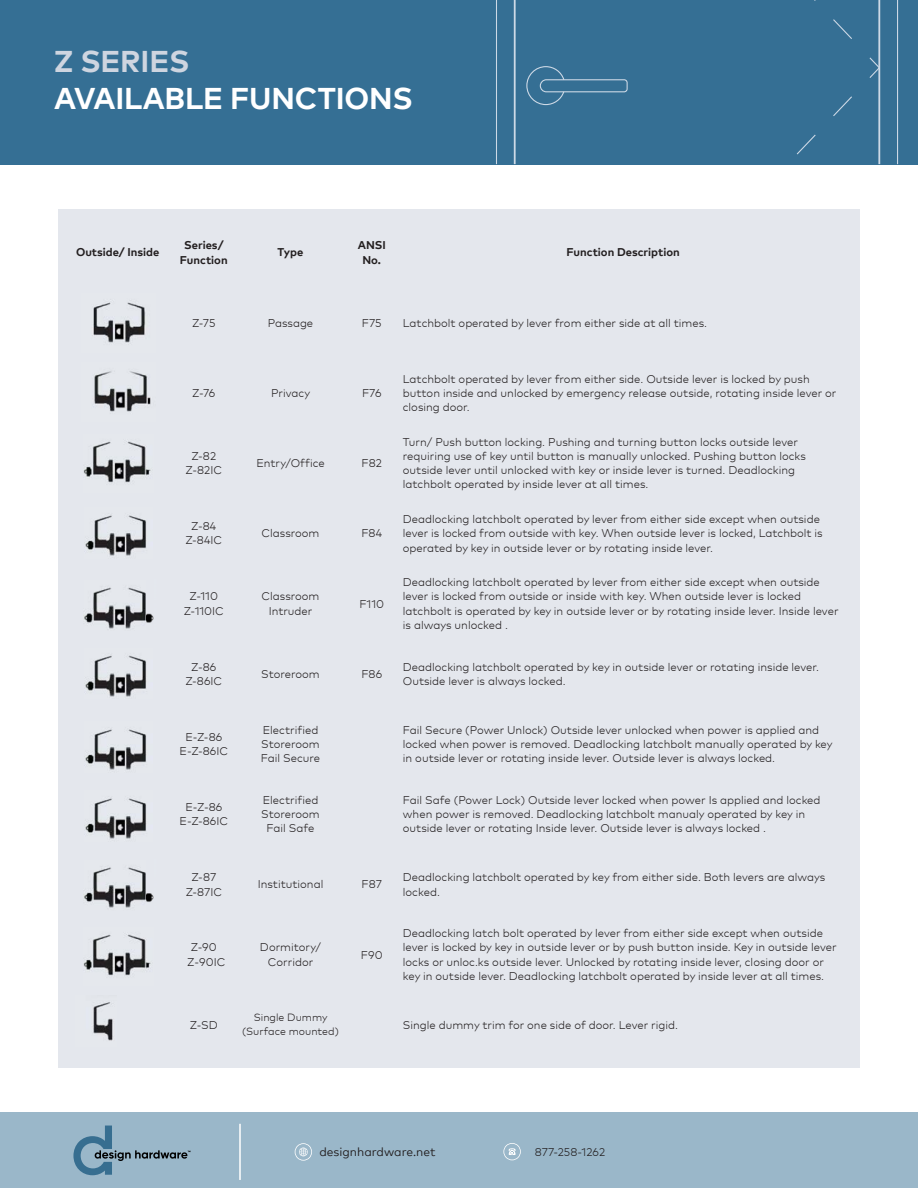
<style>
.page{position:relative;width:918px;height:1188px;background:#fff}
.page>*{position:absolute;margin:0;border:0;box-sizing:border-box;transform-origin:0 0}
.t1{font:700 30px "Mark Pro";letter-spacing:-.005em;color:#fff}
.t2{font:700 30px "Mark Pro";letter-spacing:-.005em;color:#ced5e0}
.t3{font:12px "Mark Pro";color:#231f20}
.t4{font:300 11.25px/14.2px "Mark Pro";color:#231f20;text-align:center}
.t5{font:700 11.25px/14.2px "Mark Pro";color:#231f20;text-align:center}
.t6{font:300 10.5px/14.2px "Mark Pro";color:#231f20;text-align:center}
</style>
<div class="page">
<div style="left:0;top:0;width:918px;height:165px;background:#356f94"></div>
<hr style="left:878px;top:0;width:2px;height:164px;background:#cdd9e6">
<hr style="left:514px;top:0;width:2px;height:164px;background:#cdd9e6">
<hr style="left:897px;top:0;width:1px;height:164px;background:#cdd9e6">
<hr style="left:496px;top:0;width:1px;height:164px;background:#cdd9e6">
<svg style="left:814px;top:0;width:38px;height:39px"></svg>
<svg style="left:869px;top:57px;width:10px;height:21px"></svg>
<svg style="left:526px;top:66px;width:326px;height:89px"></svg>
<div style="left:0;top:1112px;width:918px;height:76px;background:#9ab7c9"></div>
<svg style="left:73px;top:1126px;width:117px;height:49px"></svg>
<hr style="left:239px;top:1124px;width:2px;height:56px;background:#fff">
<svg style="left:295px;top:1143px;width:17px;height:18px"></svg>
<svg style="left:503px;top:1143px;width:18px;height:17px"></svg>
<div style="left:58px;top:209px;width:802px;height:859px;background:#e4e7ed"></div>
<img style="left:93px;top:302px;width:53px;height:41px">
<img style="left:94px;top:371px;width:57px;height:41px">
<img style="left:83px;top:441px;width:68px;height:42px">
<img style="left:83px;top:934px;width:68px;height:42px">
<img style="left:85px;top:515px;width:62px;height:41px">
<img style="left:85px;top:655px;width:62px;height:42px">
<img style="left:85px;top:729px;width:62px;height:41px">
<img style="left:85px;top:798px;width:62px;height:41px">
<img style="left:83px;top:587px;width:71px;height:42px">
<img style="left:146px;top:587px;width:6px;height:42px">
<img style="left:83px;top:867px;width:71px;height:41px">
<img style="left:146px;top:867px;width:6px;height:41px">
<img style="left:93px;top:1002px;width:20px;height:39px">
<h1 class="t2" style="left:54px;top:39px;width:137px">Z SERIES</h1>
<h1 class="t1" style="left:54px;top:76px;width:360px">AVAILABLE FUNCTIONS</h1>
<p class="t5" style="left:76px;top:244px;width:85px">Outside/ Inside</p>
<p class="t5" style="left:180px;top:237px;width:49px">Series/<br>Function</p>
<p class="t5" style="left:278px;top:244px;width:27px">Type</p>
<p class="t5" style="left:358px;top:237px;width:30px">ANSI<br>No.</p>
<p class="t5" style="left:567px;top:244px;width:115px">Function Description</p>
<p class="t4" style="left:192px;top:315px;width:25px">Z-75</p>
<p class="t4" style="left:268px;top:315px;width:47px">Passage</p>
<p class="t4" style="left:362px;top:315px;width:21px">F75</p>
<p class="t4" style="left:403px;top:315px;width:306px">Latchbolt operated by lever from either side at all times.</p>
<p class="t4" style="left:192px;top:385px;width:25px">Z-76</p>
<p class="t4" style="left:271px;top:385px;width:41px">Privacy</p>
<p class="t4" style="left:362px;top:385px;width:21px">F76</p>
<p class="t4" style="left:186px;top:448px;width:38px">Z-82<br>Z-82IC</p>
<p class="t4" style="left:256px;top:455px;width:70px">Entry/Office</p>
<p class="t4" style="left:362px;top:455px;width:22px">F82</p>
<p class="t4" style="left:185px;top:518px;width:38px">Z-84<br>Z-84IC</p>
<p class="t4" style="left:262px;top:525px;width:59px">Classroom</p>
<p class="t4" style="left:361px;top:525px;width:22px">F84</p>
<p class="t4" style="left:184px;top:588px;width:42px">Z-110<br>Z-110IC</p>
<p class="t4" style="left:262px;top:588px;width:59px">Classroom<br>Intruder</p>
<p class="t4" style="left:359px;top:596px;width:26px">F110</p>
<p class="t4" style="left:403px;top:371px;width:435px;text-align:left">Latchbolt operated by lever from either side. Outside lever is locked by push button inside and unlocked by emergency release outside, rotating inside lever or closing door.</p>
<p class="t4" style="left:403px;top:434px;width:405px;text-align:left">Turn/ Push button locking. Pushing and turning button locks outside lever requiring use of key until button is manually unlocked. Pushing button locks outside lever until unlocked with key or inside lever is turned. Deadlocking latchbolt operated by inside lever at all times.</p>
<p class="t4" style="left:403px;top:511px;width:421px;text-align:left">Deadlocking latchbolt operated by lever from either side except when outside lever is locked from outside with key. When outside lever is locked, Latchbolt is operated by key in outside lever or by rotating inside lever.</p>
<p class="t4" style="left:403px;top:574px;width:437px;text-align:left">Deadlocking latchbolt operated by lever from either side except when outside lever is locked from outside or inside with key. When outside lever is locked latchbolt is operated by key in outside lever or by rotating inside lever. Inside lever is always unlocked .</p>
<p class="t4" style="left:185px;top:659px;width:38px">Z-86<br>Z-86IC</p>
<p class="t4" style="left:261px;top:666px;width:60px">Storeroom</p>
<p class="t4" style="left:361px;top:666px;width:22px">F86</p>
<p class="t4" style="left:403px;top:659px;width:418px;text-align:left">Deadlocking latchbolt operated by key in outside lever or rotating inside lever.<br>Outside lever is always locked.</p>
<p class="t4" style="left:180px;top:729px;width:50px">E-Z-86<br>E-Z-86IC</p>
<p class="t4" style="left:261px;top:722px;width:61px;text-align:left">Electrified<br>Storeroom<br>Fail Secure</p>
<p class="t4" style="left:403px;top:722px;width:431px;text-align:left">Fail Secure (Power Unlock) Outside lever unlocked when power is applied and locked when power is removed. Deadlocking latchbolt manually operated by key in outside lever or rotating inside lever. Outside lever is always locked.</p>
<p class="t4" style="left:180px;top:799px;width:50px">E-Z-86<br>E-Z-86IC</p>
<p class="t4" style="left:261px;top:792px;width:60px">Electrified<br>Storeroom<br>Fail Safe</p>
<p class="t4" style="left:403px;top:792px;width:419px;text-align:left">Fail Safe (Power Lock) Outside lever locked when power Is applied and locked when power is removed. Deadlocking latchbolt manualy operated by key in outside lever or rotating Inside lever. Outside lever is always locked .</p>
<p class="t4" style="left:186px;top:869px;width:38px">Z-87<br>Z-87IC</p>
<p class="t4" style="left:258px;top:876px;width:67px">Institutional</p>
<p class="t4" style="left:362px;top:876px;width:22px">F87</p>
<p class="t4" style="left:403px;top:869px;width:424px;text-align:left">Deadlocking latchbolt operated by key from either side. Both levers are always locked.</p>
<p class="t4" style="left:187px;top:939px;width:40px">Z-90<br>Z-90IC</p>
<p class="t4" style="left:260px;top:939px;width:63px">Dormitory/<br>Corridor</p>
<p class="t4" style="left:361px;top:947px;width:23px">F90</p>
<p class="t4" style="left:403px;top:925px;width:435px;text-align:left">Deadlocking latch bolt operated by lever from either side except when outside lever is locked by key in outside lever or by push button inside. Key in outside lever locks or unloc.ks outside lever. Unlocked by rotating inside lever, closing door or key in outside lever. Deadlocking latchbolt operated by inside lever at all times.</p>
<p class="t4" style="left:190px;top:1017px;width:29px">Z-SD</p>
<p class="t6" style="left:242px;top:1010px;width:98px">Single Dummy (Surface mounted)</p>
<p class="t4" style="left:403px;top:1017px;width:277px">Single dummy trim for one side of door. Lever rigid.</p>
<p class="t3" style="left:319px;top:1143px;width:118px">designhardware.net</p>
<p class="t4" style="left:535px;top:1144px;width:72px">877-258-1262</p>
</div>
